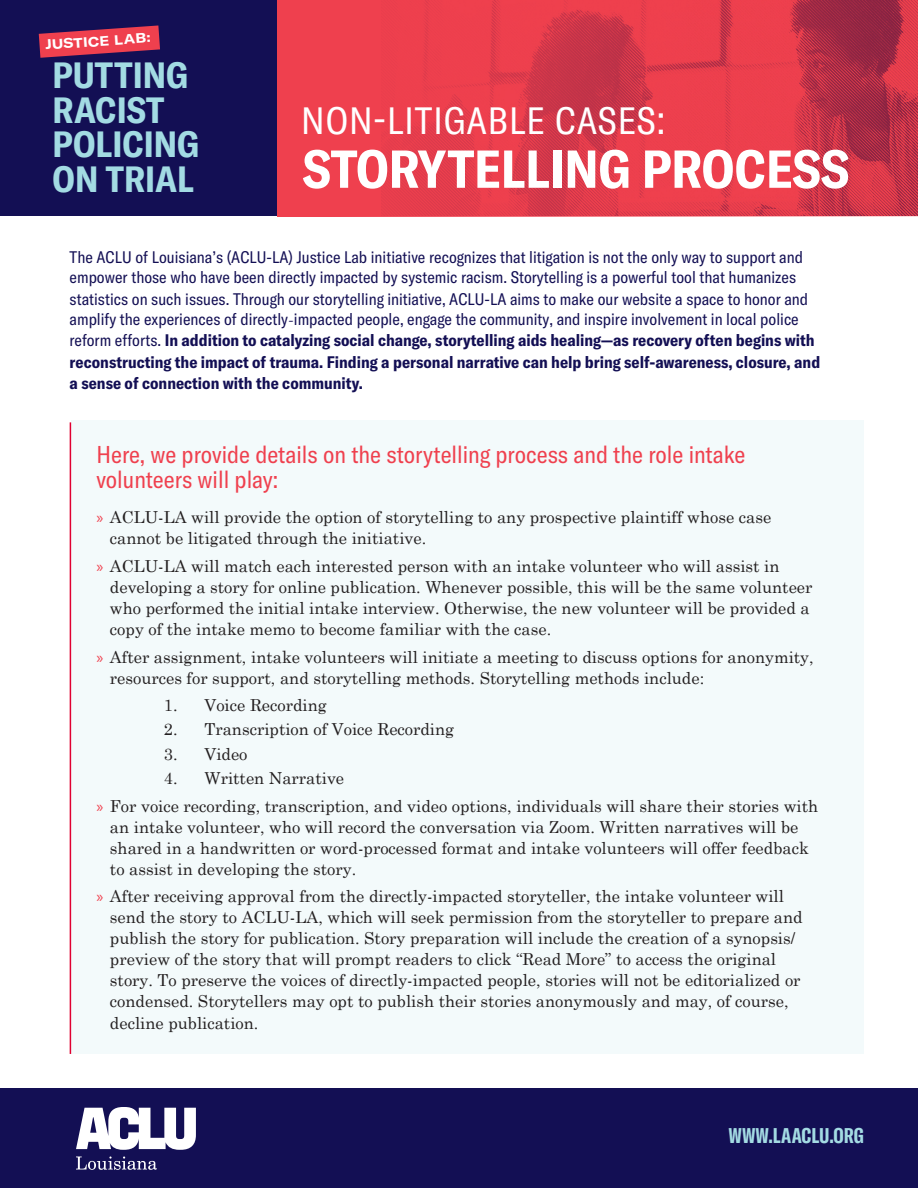
<style>
.page{position:relative;width:918px;height:1188px;background:#fff}
.page>*{position:absolute;margin:0;border:0;box-sizing:border-box;transform-origin:0 0}
.t1{font:700 condensed 52.5px "GT America";color:#fff}
.t2{font:condensed 37.5px "GT America";letter-spacing:.025em;color:#fff}
.t3{font:700 condensed 36px/34.5px "GT America";color:#a3dbe3}
.Subhead_2{font:condensed 24px/25.5px "GT America";color:#ef404e}
.Subhead{font:700 extra-condensed 21px "GT America";color:#a3dbe3}
.t4{font:16.5px/21px "Century Schoolbook";color:#231f20}
.Subhead-2{font:condensed 16.5px/21px "GT America";color:#130f54}
.t5{font:700 expanded 13.5px "GT America";color:#fff}
.s1{font-family:"Minion Pro";font-stretch:normal}
.s2{font-weight:700}
.s3{font-family:"Myriad Pro";color:#ef404e}
</style>
<div class="page">
<div style="left:0;top:1089px;width:918px;height:99px;background:#130f54"></div>
<div style="left:0;top:0;width:278px;height:216px;background:#130f54"></div>
<svg style="left:278px;top:0;width:640px;height:216px;background:#dd3b4b"></svg>
<svg style="left:39px;top:25px;width:121px;height:33px"></svg>
<div style="left:71px;top:421px;width:793px;height:633px;background:#f3fafb"></div>
<hr style="left:70px;top:422px;width:1px;height:632px;background:#e00031">
<svg style="left:76px;top:1156px;width:81px;height:14px"></svg>
<svg style="left:76px;top:1107px;width:120px;height:43px"></svg>
<p class="t5" style="left:45px;top:36px;width:107px;rotate:-4deg">JUSTICE LAB:</p>
<p class="t3" style="left:53px;top:58px;width:148px">PUTTING<br>RACIST<br>POLICING<br>ON TRIAL</p>
<p class="t2" style="left:301px;top:99px;width:366px">NON-LITIGABLE CASES:</p>
<p class="t1" style="left:303px;top:137px;width:548px">STORYTELLING PROCESS</p>
<p class="Subhead-2" style="left:70px;top:247px;width:752px">The ACLU of Louisiana’s (ACLU-LA) Justice Lab initiative recognizes that litigation is not the only way to support and empower those who have been directly impacted by systemic racism. Storytelling is a powerful tool that humanizes statistics on such issues. Through our storytelling initiative, ACLU-LA aims to make our website a space to honor and amplify the experiences of directly<span class="s1">-</span>impacted people, engage the community, and inspire involvement in local police reform efforts. <span class="s2">In addition to catalyzing social change, storytelling aids healing—as recovery often begins with reconstructing the impact of trauma. Finding a personal narrative can help bring self‑awareness, closure, and a sense of connection with the community.</span></p>
<p class="Subhead_2" style="left:96px;top:442px;width:650px">Here, we provide details on the storytelling process and the role intake volunteers will play:</p>
<p class="t4" style="left:110px;top:506px;width:663px;text-indent:-13px"><span class="s3">»</span> ACLU-LA will provide the option of storytelling to any prospective plaintiff whose case cannot be litigated through the initiative.</p>
<p class="t4" style="left:110px;top:555px;width:704px;text-indent:-13px"><span class="s3">»</span> ACLU-LA will match each interested person with an intake volunteer who will assist in developing a story for online publication. Whenever possible, this will be the same volunteer who performed the initial intake interview. Otherwise, the new volunteer will be provided a copy of the intake memo to become familiar with the case.</p>
<p class="t4" style="left:110px;top:646px;width:705px;text-indent:-13px"><span class="s3">»</span> After assignment, intake volunteers will initiate a meeting to discuss options for anonymity, resources for support, and storytelling methods. Storytelling methods include:</p>
<p class="t4" style="left:164px;top:694px;width:164px">1. Voice Recording</p>
<p class="t4" style="left:164px;top:719px;width:292px">2. Transcription of Voice Recording</p>
<p class="t4" style="left:164px;top:743px;width:85px">3. Video</p>
<p class="t4" style="left:164px;top:767px;width:182px">4. Written Narrative</p>
<p class="t4" style="left:110px;top:795px;width:710px;text-indent:-13px"><span class="s3">»</span> For voice recording, transcription, and video options, individuals will share their stories with an intake volunteer, who will record the conversation via Zoom. Written narratives will be shared in a handwritten or word-processed format and intake volunteers will offer feedback to assist in developing the story.</p>
<p class="t4" style="left:110px;top:886px;width:694px;text-indent:-13px"><span class="s3">»</span> After receiving approval from the directly-impacted storyteller, the intake volunteer will send the story to ACLU-LA, which will seek permission from the storyteller to prepare and publish the story for publication. Story preparation will include the creation of a synopsis/ preview of the story that will prompt readers to click “Read More” to access the original story. To preserve the voices of directly-impacted people, stories will not be editorialized or condensed. Storytellers may opt to publish their stories anonymously and may, of course, decline publication.</p>
<p class="Subhead" style="left:729px;top:1123px;width:137px">WWW.LAACLU.ORG</p>
</div>
